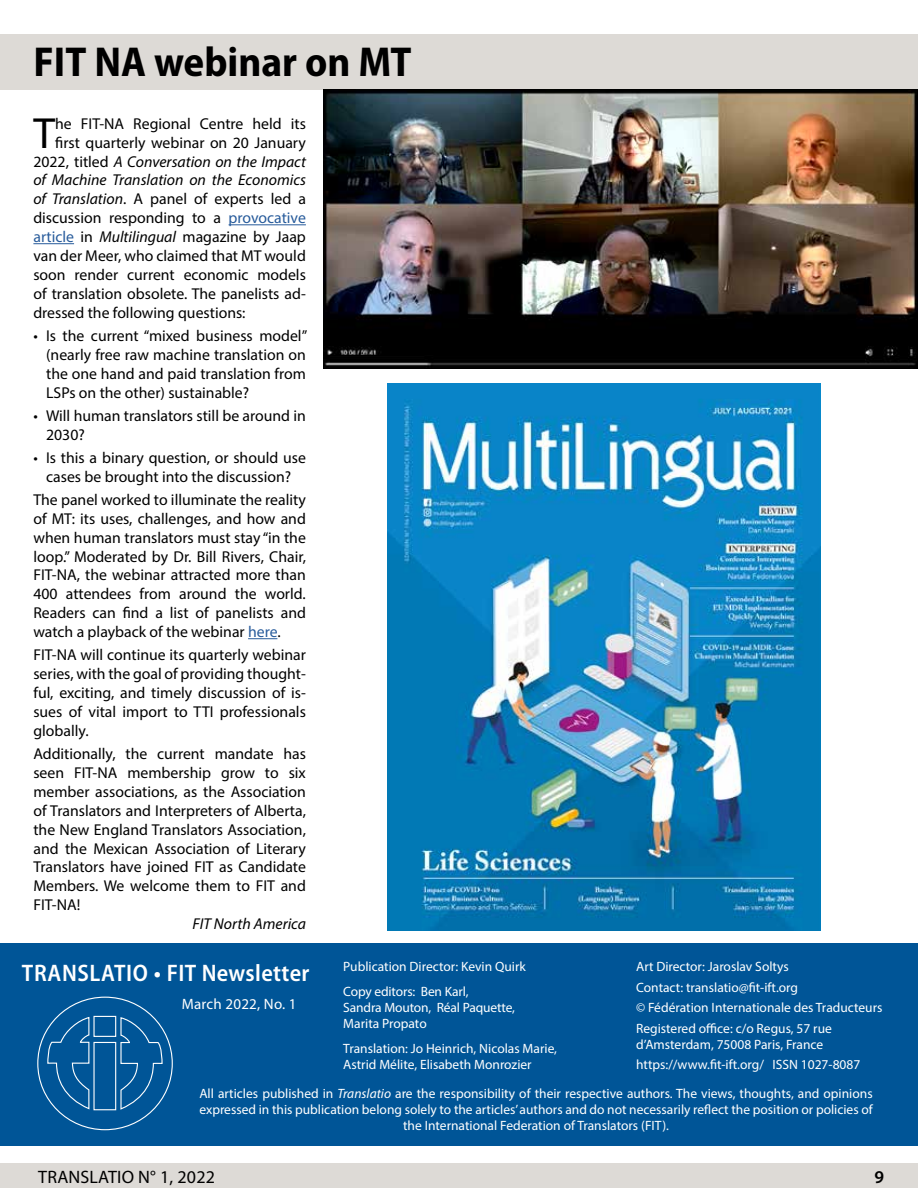
<style>
.page{position:relative;width:918px;height:1188px;background:#fff}
.page>*{position:absolute;margin:0;border:0;box-sizing:border-box;transform-origin:0 0}
.t1{font:43.8px "Myriad Pro";color:#000}
.t2{font:700 semi-condensed 42px "Myriad Pro";color:#000}
.t3{font:600 semi-condensed 24px "Myriad Pro";letter-spacing:.015em;color:#fff}
.t4{font:18px "Myriad Pro";letter-spacing:.01em;color:#000}
.t5{font:600 18px "Myriad Pro";color:#000}
.t6{font:15.75px/18.9px "Myriad Pro";color:#000;text-align:justify}
.t7{font:italic 15.75px "Myriad Pro";color:#000}
.t8{font:15px "Myriad Pro";letter-spacing:.015em;color:#fff}
.t9{font:13.5px/20.4px "Myriad Pro";color:#fff}
.s1{font-style:normal}
.s2{font-style:italic}
.s3{color:#275b9b}
</style>
<div class="page">
<div style="left:0;top:34px;width:918px;height:55px;background:#dddad6"></div>
<hr style="left:229px;top:224px;width:77px;height:1px;background:#275b9b">
<hr style="left:33px;top:243px;width:41px;height:1px;background:#275b9b">
<svg style="left:248px;top:638px;width:29px;height:1px"></svg>
<img style="left:323px;top:89px;width:595px;height:280px">
<img style="left:387px;top:384px;width:434px;height:546px">
<div style="left:0;top:943px;width:918px;height:202px;background:#005597"></div>
<svg style="left:47px;top:1016px;width:43px;height:94px"></svg>
<svg style="left:120px;top:1016px;width:43px;height:95px"></svg>
<div style="left:93px;top:1042px;width:23px;height:68px;background:#005597;border:1px solid #fff"></div>
<div style="left:93px;top:1016px;width:23px;height:21px;background:#005597;border:1px solid #fff"></div>
<div style="left:0;top:1164px;width:918px;height:24px;background:#dddad6"></div>
<h2 class="t2" style="left:33px;top:35px;width:380px">FIT NA webinar on MT</h2>
<h1 class="t1" style="left:33px;top:106px;width:23px">T</h1>
<p class="t6" style="left:55px;top:114px;width:252px">he FIT-NA Regional Centre held its</p>
<p class="t6" style="left:55px;top:133px;width:252px">first quarterly webinar on 20 January</p>
<p class="t7" style="left:33px;top:152px;width:274px"><span class="s1">2022, titled</span> A Conversation on the Impact</p>
<p class="t7" style="left:33px;top:170px;width:274px">of Machine Translation on the Economics</p>
<p class="t6" style="left:33px;top:189px;width:274px"><span class="s2">of Translation</span>. A panel of experts led a</p>
<p class="t6" style="left:33px;top:208px;width:274px">discussion responding to a <span class="s3">provocative</span></p>
<p class="t6" style="left:33px;top:227px;width:274px"><span class="s3">article</span> in <span class="s2">Multilingual</span> magazine by Jaap</p>
<p class="t6" style="left:33px;top:246px;width:274px">van der Meer, who claimed that MT would</p>
<p class="t6" style="left:33px;top:265px;width:274px">soon render current economic models</p>
<p class="t6" style="left:33px;top:284px;width:274px">of translation obsolete. The panelists ad-</p>
<p class="t6" style="left:33px;top:303px;width:214px">dressed the following questions:</p>
<p class="t6" style="left:46px;top:326px;width:263px;text-indent:-13px">• Is the current “mixed business model” (nearly free raw machine translation on the one hand and paid translation from LSPs on the other) sustainable?</p>
<p class="t6" style="left:46px;top:406px;width:261px;text-indent:-13px">• Will human translators still be around in<br>2030?</p>
<p class="t6" style="left:33px;top:448px;width:274px;text-align:center">• Is this a binary question, or should use cases be brought into the discussion?</p>
<p class="t6" style="left:33px;top:490px;width:274px">The panel worked to illuminate the reality of MT: its uses, challenges, and how and when human translators must stay “in the loop.” Moderated by Dr. Bill Rivers, Chair, FIT-NA, the webinar attracted more than 400 attendees from around the world.<br>Readers can find a list of panelists and watch a playback of the webinar <span class="s3">here</span>.</p>
<p class="t6" style="left:33px;top:645px;width:274px">FIT-NA will continue its quarterly webinar series, with the goal of providing thought&shy;ful, exciting, and timely discussion of is&shy;sues of vital import to TTI professionals globally.</p>
<p class="t6" style="left:33px;top:744px;width:274px">Additionally, the current mandate has seen FIT-NA membership grow to six member associations, as the Association of Translators and Interpreters of Alberta, the New England Translators Association, and the Mexican Association of Literary Translators have joined FIT as Candidate Members. We welcome them to FIT and FIT-NA!</p>
<p class="t7" style="left:193px;top:914px;width:115px">FIT North America</p>
<h3 class="t3" style="left:22px;top:958px;width:289px">TRANSLATIO • FIT Newsletter</h3>
<p class="t8" style="left:182px;top:995px;width:116px">March 2022, No. 1</p>
<p class="t9" style="left:343px;top:954px;width:184px;line-height:24.8px">Publication Director: Kevin Quirk<br>Copy editors: Ben Karl,</p>
<p class="t9" style="left:343px;top:999px;width:173px;line-height:16.2px">Sandra Mouton, Réal Paquette,<br>Marita Propato</p>
<p class="t9" style="left:343px;top:1040px;width:215px;line-height:16.2px">Translation: Jo Heinrich, Nicolas Marie,<br>Astrid Mélite, Elisabeth Monrozier</p>
<p class="t9" style="left:636px;top:956px;width:248px">Art Director: Jaroslav Soltys<br>Contact: translatio@fit-ift.org<br>© Fédération Internationale des Traducteurs Registered office: c/o Regus, 57 rue</p>
<p class="t9" style="left:636px;top:1034px;width:226px">d’Amsterdam, 75008 Paris, France https://www.fit-ift.org/ ISSN 1027-8087</p>
<p class="t9" style="left:199px;top:1085px;width:675px;line-height:16.2px;text-align:center">All articles published in <span class="s2">Translatio</span> are the responsibility of their respective authors. The views, thoughts, and opinions expressed in this publication belong solely to the articles’ authors and do not necessarily reflect the position or policies of the International Federation of Translators (FIT).</p>
<p class="t4" style="left:38px;top:1165px;width:178px">TRANSLATIO N° 1, 2022</p>
<p class="t5" style="left:874px;top:1165px;width:11px">9</p>
</div>
